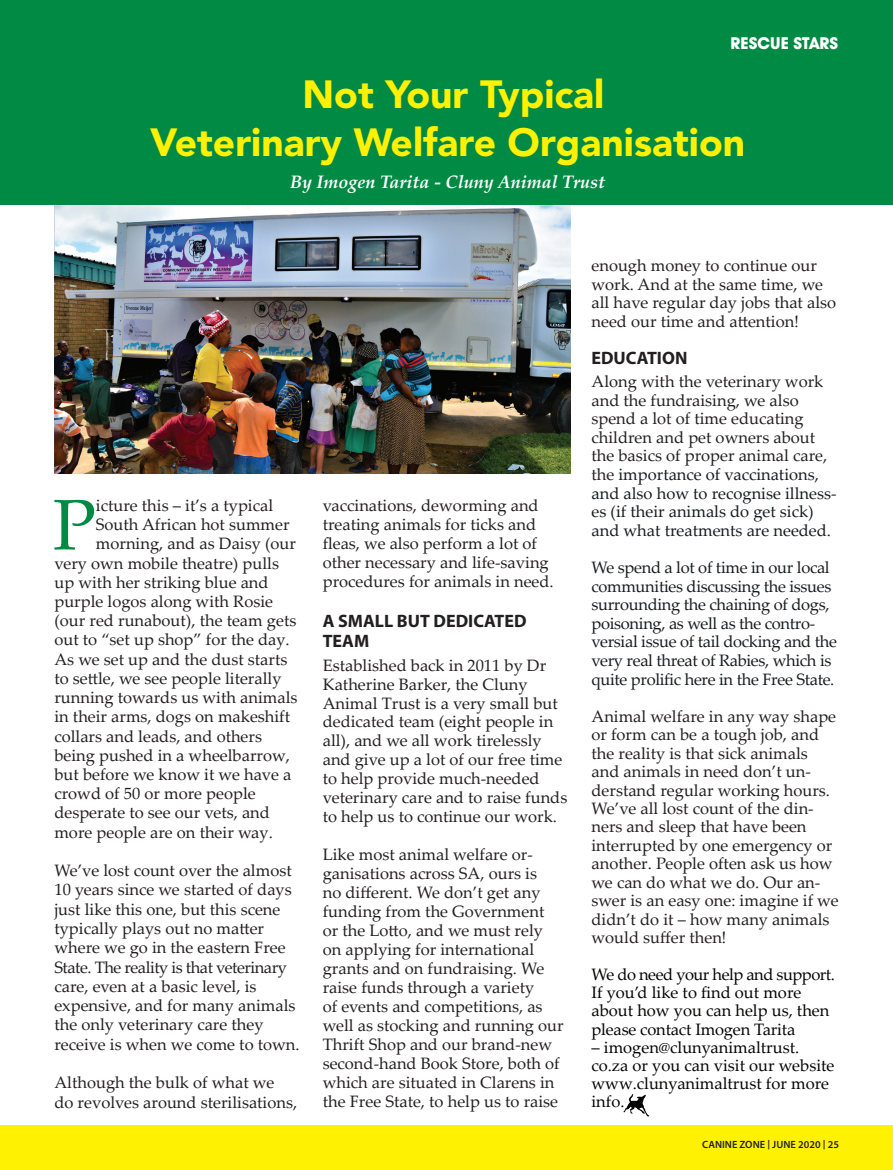
<style>
.page{position:relative;width:893px;height:1170px;background:#fff}
.page>*{position:absolute;margin:0;border:0;box-sizing:border-box;transform-origin:0 0}
.t1{font:71.7px "Palatino Linotype";color:#008a43}
.t2{font:900 39px/48px "Avenir LT Std";color:#fff101;text-align:center}
.t3{font:700 18px/20.7px "Myriad Pro";color:#231f20}
.t4{font:italic 700 18px "Palatino Linotype";color:#fff}
.t5{font:16.5px/18.9px "Palatino Linotype";color:#231f20}
.t6{font:16.5px/18.6px "Palatino Linotype";letter-spacing:-.02em;color:#191c1f}
.t7{font:16.5px/18.1px "Palatino Linotype";color:#040503}
.t8{font:16.5px "Avant Guard Bold SWFTE";color:#fff}
.t9{font:600 10.5px "Myriad Pro";color:#231f20}
.s1{color:#191c1f}
.s2{font-size:9.45px}
</style>
<div class="page">
<div style="left:0;top:1125px;width:893px;height:44px;background:#fff101"></div>
<img style="left:54px;top:204px;width:516px;height:269px">
<div style="left:0;top:0;width:893px;height:204px;background:#008a43"></div>
<img style="left:624px;top:1094px;width:25px;height:22px">
<p class="t8" style="left:730px;top:33px;width:109px">RESCUE STARS</p>
<h2 class="t2" style="left:150px;top:70px;width:597px">Not Your Typical<br>Veterinary Welfare Organisation</h2>
<p class="t4" style="left:290px;top:169px;width:317px">By Imogen Tarita - Cluny Animal Trust</p>
<h1 class="t1" style="left:53px;top:474px;width:45px">P</h1>
<p class="t5" style="left:96px;top:495px;width:179px">icture this – it’s a typical</p>
<p class="t5" style="left:96px;top:514px;width:195px">South African hot summer</p>
<p class="t5" style="left:96px;top:533px;width:202px">morning, and as Daisy (our</p>
<p class="t5" style="left:54px;top:553px;width:226px">very own mobile theatre) pulls</p>
<p class="t5" style="left:54px;top:572px;width:216px">up with her striking blue and</p>
<p class="t5" style="left:54px;top:591px;width:220px">purple logos along with Rosie</p>
<p class="t5" style="left:54px;top:610px;width:243px">(our red runabout), the team gets</p>
<p class="t5" style="left:54px;top:629px;width:237px">out to “set up shop” for the day.</p>
<p class="t5" style="left:54px;top:649px;width:234px">As we set up and the dust starts</p>
<p class="t5" style="left:54px;top:668px;width:229px">to settle, we see people literally</p>
<p class="t5" style="left:54px;top:687px;width:245px">running towards us with animals</p>
<p class="t5" style="left:54px;top:706px;width:237px">in their arms, dogs on makeshift</p>
<p class="t5" style="left:54px;top:725px;width:209px">collars and leads, and others</p>
<p class="t5" style="left:54px;top:745px;width:237px">being pushed in a wheelbarrow,</p>
<p class="t5" style="left:54px;top:764px;width:238px">but before we know it we have a</p>
<p class="t5" style="left:54px;top:783px;width:203px">crowd of 50 or more people</p>
<p class="t5" style="left:54px;top:802px;width:217px">desperate to see our vets, and</p>
<p class="t5" style="left:54px;top:821px;width:220px">more people are on their way.</p>
<p class="t5" style="left:54px;top:860px;width:247px">We’ve lost count over the almost<br>10 years since we started of days just like this one, but this scene typically plays out no matter where we go in the eastern Free<br>State. The reality is that veterinary care, even at a basic level, is expensive, and for many animals the only veterinary care they receive is when we come to town.</p>
<p class="t5" style="left:54px;top:1072px;width:244px">Although the bulk of what we do revolves around sterilisations,</p>
<p class="t5" style="left:323px;top:495px;width:232px">vaccinations, deworming and treating animals for ticks and fleas, we also perform a lot of other necessary and life-saving procedures for animals in need.</p>
<p class="t3" style="left:323px;top:609px;width:205px">A SMALL BUT DEDICATED<br>TEAM</p>
<p class="t5" style="left:323px;top:654px;width:246px">Established back in 2011 by Dr<br>Katherine Barker, the Cluny<br>Animal Trust is a very small but dedicated team (eight people in all), and we all work tirelessly and give up a lot of our free time to help provide much-needed veterinary care and to raise funds to help us to continue our work.</p>
<p class="t5" style="left:323px;top:844px;width:242px">Like most animal welfare or&shy;ganisations across SA, ours is<br>no different. We don’t get any funding from the Government or the Lotto, and we must rely on applying for international grants and on fundraising. We raise funds through a variety<br>of events and competitions, as well as stocking and running our<br>Thrift Shop and our brand-new second-hand Book Store, both of which are situated in Clarens in the Free State, to help us to raise</p>
<p class="t5" style="left:591px;top:255px;width:246px">enough money to continue our work. And at the same time, we all have regular day jobs that also need our time and attention!</p>
<p class="t3" style="left:591px;top:347px;width:97px">EDUCATION</p>
<p class="t5" style="left:591px;top:371px;width:246px">Along with the veterinary work and the fundraising, we also spend a lot of time educating children and pet owners about the basics of proper animal care, the <span class="s1">importance of vaccinations, and also how to recognise illness&shy;es (if their animals do get sick) and what treatments are needed.</span></p>
<p class="t6" style="left:591px;top:557px;width:247px">We spend a lot of time in our local communities discussing the issues surrounding the chaining of dogs, poisoning, as well as the contro&shy;versial issue of tail docking and the very real threat of Rabies, which is quite prolific here in the Free State.</p>
<p class="t5" style="left:591px;top:706px;width:249px;line-height:18.5px">Animal welfare in any way shape or form can be a tough job, and the reality is that sick animals and animals in need don’t un&shy;derstand regular working hours.<br>We’ve all lost count of the din&shy;ners and sleep that have been interrupted by one emergency or another. People often ask us how we can do what we do. Our an&shy;swer is an easy one: imagine if we didn’t do it – how many animals would suffer then!</p>
<p class="t7" style="left:591px;top:964px;width:245px">We do need your help and support.<br>If you’d like to find out more about how you can help us, then please contact Imogen Tarita</p>
<p class="t7" style="left:591px;top:1037px;width:244px">– imogen@clunyanimaltrust. co.za or you can visit our website www.clunyanimaltrust for more info.</p>
<p class="t9" style="left:702px;top:1137px;width:138px">CANINE ZONE <span class="s2">|</span> JUNE 2020 <span class="s2">|</span> 25</p>
</div>
